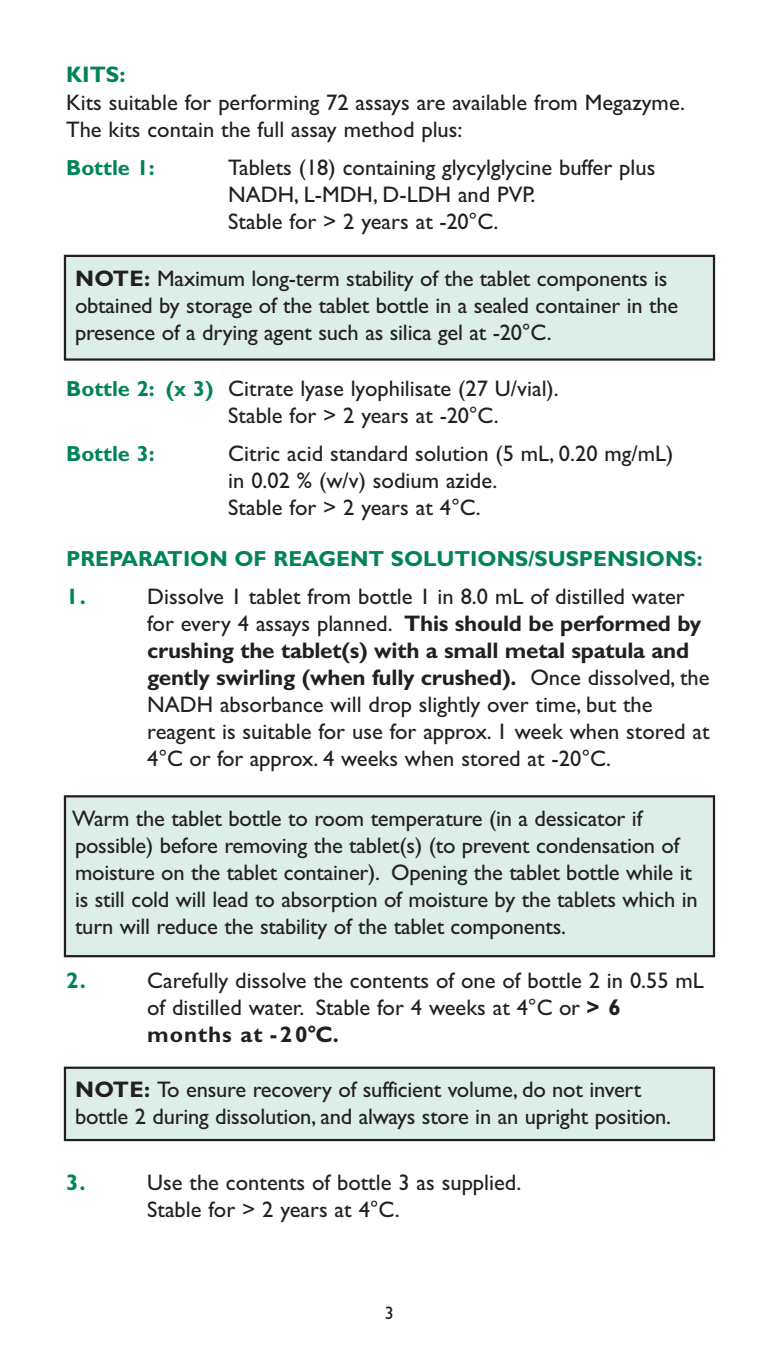
<style>
.page{position:relative;width:779px;height:1353px;background:#fff}
.page>*{position:absolute;margin:0;border:0;box-sizing:border-box;transform-origin:0 0}
.t1{font:22.5px/27px "Gill Sans";letter-spacing:-.01em;color:#231f20}
.t2{font:700 22.5px "Gill Sans";color:#008457}
.t3{font:700 21.82px "Gill Sans";color:#008457}
.t4{font:18px "Gill Sans";color:#231f20}
.s1{font-weight:700}
.s2{font-weight:700;font-size:21.82px;color:#008457}
</style>
<div class="page">
<div style="left:65px;top:256px;width:648px;height:103px;background:#ddede7"></div>
<div style="left:64px;top:255px;width:650px;height:105px;border:2px solid #231f20"></div>
<div style="left:65px;top:796px;width:648px;height:160px;background:#ddede7"></div>
<div style="left:64px;top:795px;width:650px;height:162px;border:2px solid #231f20"></div>
<div style="left:65px;top:1067px;width:648px;height:72px;background:#ddede7"></div>
<div style="left:64px;top:1066px;width:650px;height:74px;border:2px solid #231f20"></div>
<p class="t2" style="left:66px;top:65px;width:61px">KITS:</p>
<p class="t1" style="left:66px;top:89px;width:620px">Kits suitable for performing 72 assays are available from Megazyme.<br>The kits contain the full assay method plus:</p>
<p class="t3" style="left:66px;top:160px;width:90px">Bottle 1:</p>
<p class="t1" style="left:228px;top:154px;width:428px">Tablets (18) containing glycylglycine buffer plus<br>NADH, L-MDH, D-LDH and PVP.<br>Stable for &gt; 2 years at -20°C.</p>
<p class="t1" style="left:75px;top:264px;width:604px"><span class="s1">NOTE:</span> Maximum long-term stability of the tablet components is obtained by storage of the tablet bottle in a sealed container in the presence of a drying agent such as silica gel at -20°C.</p>
<p class="t1" style="left:228px;top:374px;width:332px;text-indent:-162px"><span class="s2">Bottle 2: (x 3)</span> Citrate lyase lyophilisate (27 U/vial).<br>Stable for &gt; 2 years at -20°C.</p>
<p class="t3" style="left:66px;top:445px;width:90px">Bottle 3:</p>
<p class="t1" style="left:228px;top:439px;width:446px">Citric acid standard solution (5 mL, 0.20 mg/mL) in 0.02 % (w/v) sodium azide.<br>Stable for &gt; 2 years at 4°C.</p>
<p class="t3" style="left:66px;top:550px;width:637px">PREPARATION OF REAGENT SOLUTIONS/SUSPENSIONS:</p>
<p class="t2" style="left:66px;top:587px;width:21px">1.</p>
<p class="t1" style="left:147px;top:582px;width:563px">Dissolve 1 tablet from bottle 1 in 8.0 mL of distilled water for every 4 assays planned. <span class="s1">This should be performed by crushing the tablet(s) with a small metal spatula and gently swirling (when fully crushed).</span> Once dissolved, the NADH absorbance will drop slightly over time, but the reagent is suitable for use for approx. 1 week when stored at 4°C or for approx. 4 weeks when stored at -20°C.</p>
<p class="t1" style="left:72px;top:804px;width:626px">Warm the tablet bottle to room temperature (in a dessicator if possible) before removing the tablet(s) (to prevent condensation of moisture on the tablet container). Opening the tablet bottle while it is still cold will lead to absorption of moisture by the tablets which in turn will reduce the stability of the tablet components.</p>
<p class="t2" style="left:66px;top:971px;width:21px">2.</p>
<p class="t1" style="left:147px;top:966px;width:558px">Carefully dissolve the contents of one of bottle 2 in 0.55 mL of distilled water. Stable for 4 weeks at 4°C or <span class="s1">&gt; 6 months at -20°C.</span></p>
<p class="t1" style="left:75px;top:1076px;width:597px"><span class="s1">NOTE:</span> To ensure recovery of sufficient volume, do not invert bottle 2 during dissolution, and always store in an upright position.</p>
<p class="t2" style="left:66px;top:1173px;width:21px">3.</p>
<p class="t1" style="left:147px;top:1168px;width:375px">Use the contents of bottle 3 as supplied.<br>Stable for &gt; 2 years at 4°C.</p>
<p class="t4" style="left:385px;top:1302px;width:10px">3</p>
</div>
